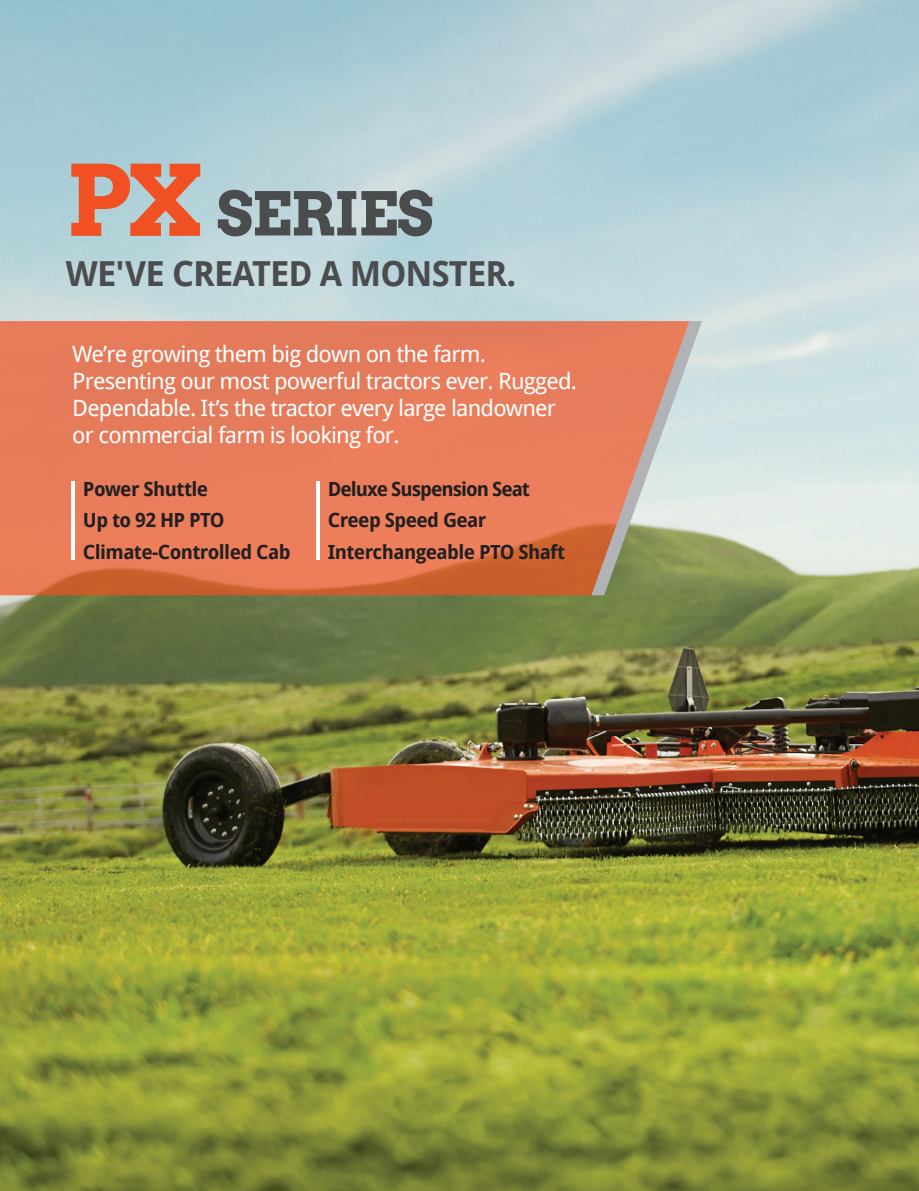
<style>
.page{position:relative;width:919px;height:1191px;background:#fff}
.page>*{position:absolute;margin:0;border:0;box-sizing:border-box;transform-origin:0 0}
.t1{font:700 60px "Arvo";letter-spacing:-.025em;color:#4b4c4d}
.t2{font:700 34.5px "Droid Sans";letter-spacing:-.025em;color:#4b4c4d}
.t3{font:22.5px/27px "Droid Sans";letter-spacing:-.035em;color:#fff}
.t4{font:700 19.5px/31.5px "Droid Sans";letter-spacing:-.03em;color:#231f20}
.s1{font-size:97.5px;color:#f15122}
</style>
<div class="page">
<img style="left:0;top:0;width:918px;height:1191px">
<svg style="left:0;top:321px;width:591px;height:274px;background:#e57957"></svg>
<svg style="left:591px;top:321px;width:111px;height:274px;background:#caa085"></svg>
<hr style="left:72px;top:481px;width:3px;height:79px;background:#fff">
<hr style="left:316px;top:481px;width:4px;height:79px;background:#fff">
<h1 class="t1" style="left:66px;top:180px;width:369px"><span class="s1">PX</span> SERIES</h1>
<h2 class="t2" style="left:66px;top:253px;width:452px">WE'VE CREATED A MONSTER.</h2>
<p class="t3" style="left:72px;top:341px;width:506px">We’re growing them big down on the farm.<br>Presenting our most powerful tractors ever. Rugged.<br>Dependable. It’s the tractor every large landowner or commercial farm is looking for.</p>
<p class="t4" style="left:83px;top:473px;width:209px">Power Shuttle<br>Up to 92 HP PTO<br>Climate-Controlled Cab</p>
<p class="t4" style="left:328px;top:473px;width:239px">Deluxe Suspension Seat<br>Creep Speed Gear<br>Interchangeable PTO Shaft</p>
</div>
